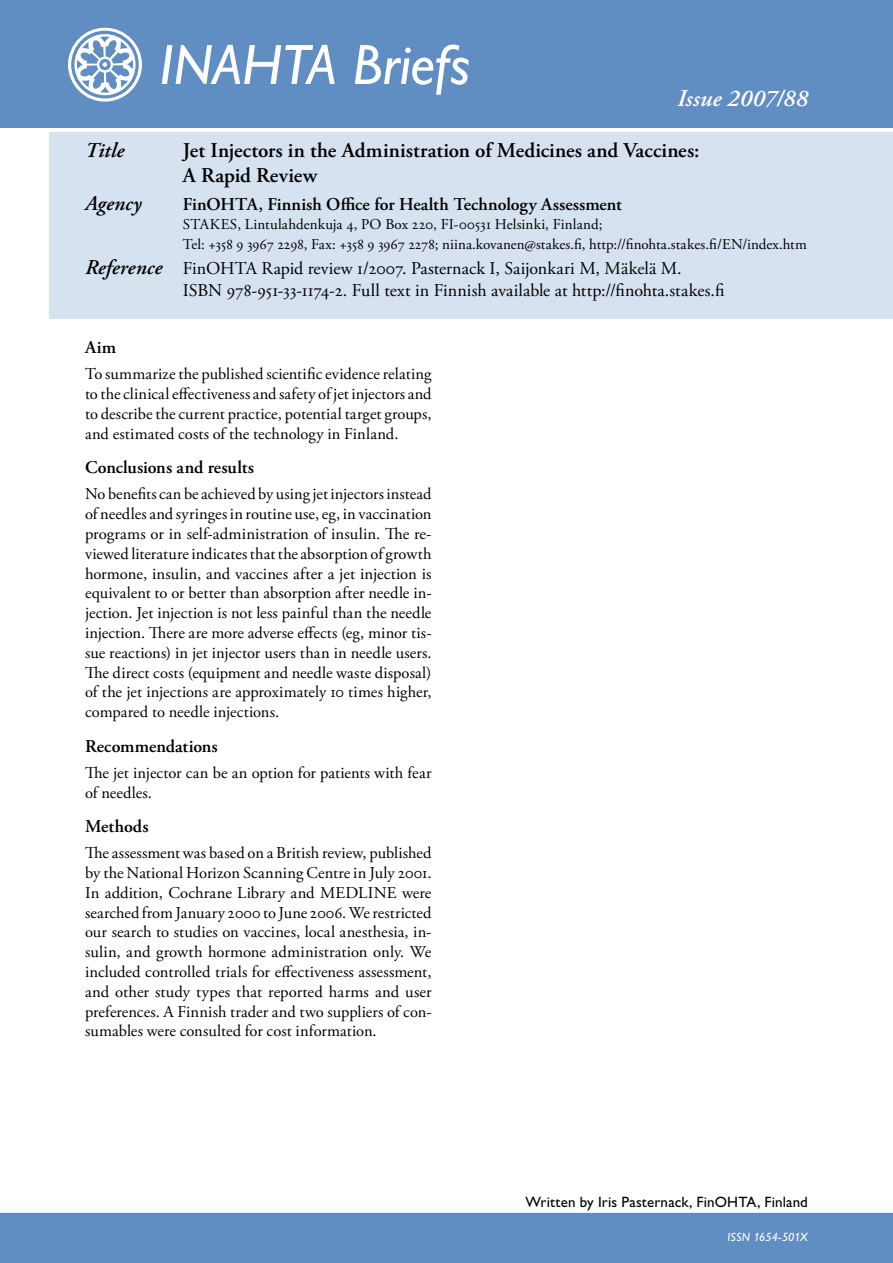
<style>
.page{position:relative;width:893px;height:1263px;background:#fff}
.page>*{position:absolute;margin:0;border:0;box-sizing:border-box;transform-origin:0 0}
.t1{font:italic 57px "Gill Alt One";color:#fff}
.Issue{font:italic 600 24px "Adobe Garamond Pro";letter-spacing:.01em;color:#fff}
.Title_box{font:600 21px/25.2px "Adobe Garamond Pro";color:#000}
.Agency_text{font:italic 600 21px "Adobe Garamond Pro";letter-spacing:.005em;color:#000}
.Title_box-2{font:italic 600 21px "Adobe Garamond Pro";letter-spacing:.005em;color:#000}
.Reference_text{font:18px/21.6px "Adobe Garamond Pro";color:#000}
.Agency_text-2{font:600 18px "Adobe Garamond Pro";color:#000}
.Heading{font:600 18px "Adobe Garamond Pro";color:#000}
.Text{font:16.5px/19.8px "Adobe Garamond Pro";letter-spacing:.005em;color:#000;text-align:justify}
.Agency_address{font:15px/19.5px "Adobe Garamond Pro";letter-spacing:.005em;color:#000}
.Written_by{font:15px "Gill Alt One";letter-spacing:.01em;color:#000}
.Ö-Grouping__left{font:italic 12px "Gill Alt One";letter-spacing:-.005em;color:#fff}
.s1{font-weight:600;font-style:italic;font-size:21px}
</style>
<div class="page">
<div style="left:49px;top:132px;width:843px;height:187px;background:#d7e2f0"></div>
<div style="left:0;top:0;width:893px;height:128px;background:#608dc2"></div>
<div style="left:0;top:1213px;width:893px;height:50px;background:#608dc2"></div>
<svg style="left:892px;top:132px;width:1px;height:187px"></svg>
<p class="t1" style="left:159px;top:32px;width:312px">INAHTA Briefs</p>
<p class="Issue" style="left:677px;top:84px;width:132px">Issue 2007/88</p>
<p class="Title_box-2" style="left:85px;top:138px;width:41px">Title</p>
<p class="Title_box" style="left:183px;top:138px;width:518px">Jet Injectors in the Administration of Medicines and Vaccines:<br>A Rapid Review</p>
<p class="Agency_text" style="left:85px;top:191px;width:58px">Agency</p>
<p class="Agency_text-2" style="left:183px;top:194px;width:440px">FinOHTA, Finnish Office for Health Technology Assessment</p>
<p class="Agency_address" style="left:183px;top:215px;width:625px">STAKES, Lintulahdenkuja 4, PO Box 220, FI-00531 Helsinki, Finland;<br>Tel: +358 9 3967 2298, Fax: +358 9 3967 2278; niina.kovanen@stakes.fi, http://finohta.stakes.fi/EN/index.htm</p>
<p class="Reference_text" style="left:183px;top:258px;width:543px;text-indent:-98px"><span class="s1">Reference</span> FinOHTA Rapid review 1/2007. Pasternack I, Saijonkari M, Mäkelä M.<br>ISBN 978-951-33-1174-2. Full text in Finnish available at http://finohta.stakes.fi</p>
<p class="Heading" style="left:85px;top:337px;width:33px">Aim</p>
<p class="Text" style="left:85px;top:365px;width:348px">To summarize the published scientific evidence relating to the clinical effectiveness and safety of jet injectors and to describe the current practice, potential target groups, and estimated costs of the technology in Finland.</p>
<p class="Heading" style="left:85px;top:457px;width:170px">Conclusions and results</p>
<p class="Text" style="left:85px;top:485px;width:348px">No benefits can be achieved by using jet injectors instead of needles and syringes in routine use, eg, in vaccination programs or in self-administration of insulin. The re&shy;viewed literature indicates that the absorption of growth hormone, insulin, and vaccines after a jet injection is equivalent to or better than absorption after needle in&shy;jection. Jet injection is not less painful than the needle injection. There are more adverse effects (eg, minor tis&shy;sue reactions) in jet injector users than in needle users.<br>The direct costs (equipment and needle waste disposal) of the jet injections are approximately 10 times higher, compared to needle injections.</p>
<p class="Heading" style="left:85px;top:735px;width:134px">Recommendations</p>
<p class="Text" style="left:85px;top:763px;width:348px">The jet injector can be an option for patients with fear of needles.</p>
<p class="Heading" style="left:85px;top:816px;width:65px">Methods</p>
<p class="Text" style="left:85px;top:843px;width:348px">The assessment was based on a British review, published by the National Horizon Scanning Centre in July 2001.<br>In addition, Cochrane Library and MEDLINE were searched from January 2000 to June 2006. We restricted our search to studies on vaccines, local anesthesia, in&shy;sulin, and growth hormone administration only. We included controlled trials for effectiveness assessment, and other study types that reported harms and user preferences. A Finnish trader and two suppliers of con&shy;sumables were consulted for cost information.</p>
<p class="Written_by" style="left:525px;top:1193px;width:284px">Written by Iris Pasternack, FinOHTA, Finland</p>
<p class="Ö-Grouping__left" style="left:728px;top:1230px;width:82px">ISSN 1654-501X</p>
</div>
